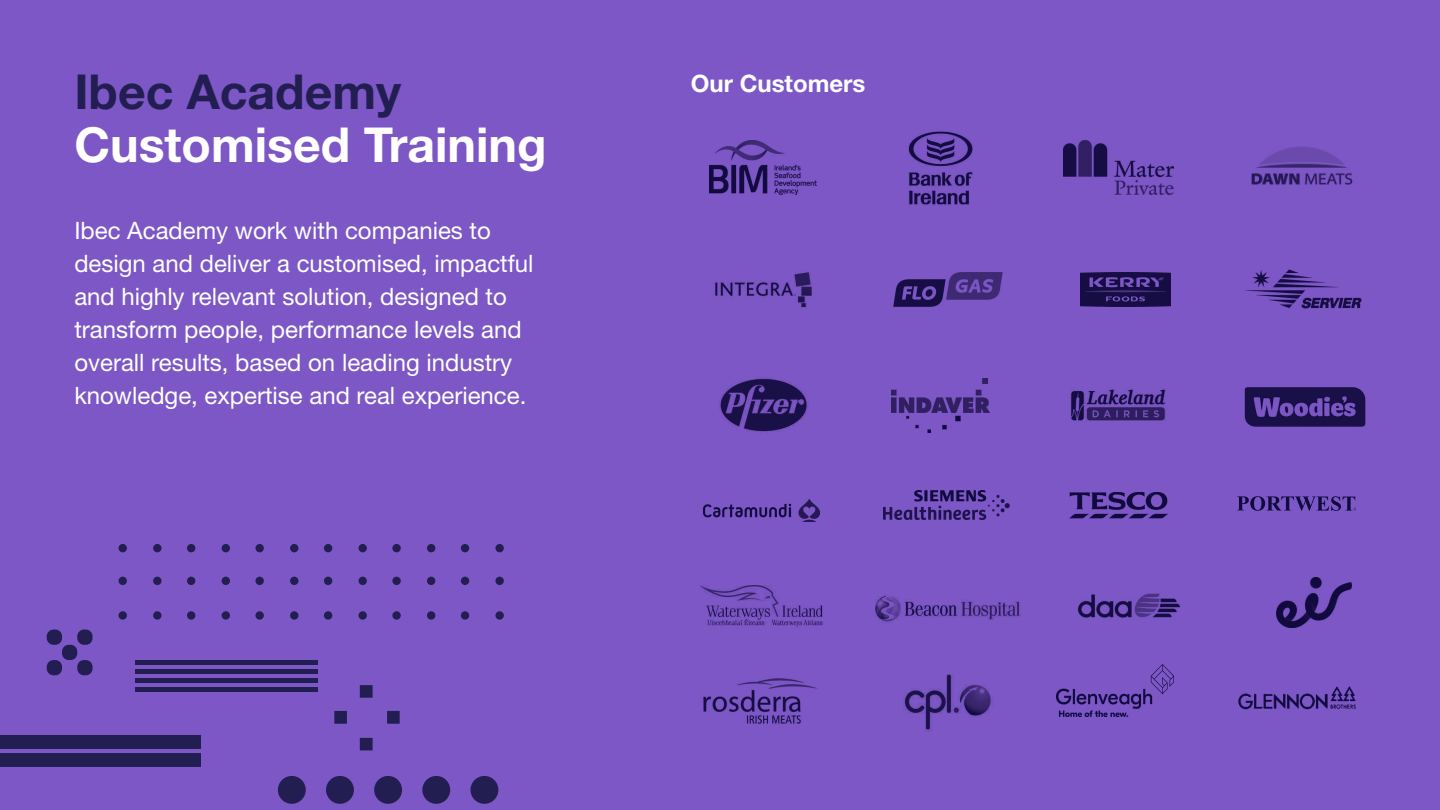
<style>
.page{position:relative;width:1440px;height:810px;background:#7c57c5}
.page>*{position:absolute;margin:0;border:0;box-sizing:border-box;transform-origin:0 0}
.t1{font:700 48.22px "Helvetica Neue LT Std";color:#fff}
.t2{font:700 48.22px "Helvetica Neue LT Std";color:#221e52}
.t3{font:24px/33px "Helvetica Neue LT Std";color:#fff}
.t4{font:700 24px "Helvetica Neue LT Std";color:#fff}
</style>
<div class="page">
<img style="left:710px;top:141px;width:106px;height:54px">
<img style="left:1063px;top:141px;width:110px;height:54px">
<img style="left:908px;top:131px;width:65px;height:74px">
<img style="left:1251px;top:146px;width:102px;height:39px">
<img style="left:894px;top:272px;width:108px;height:34px">
<img style="left:1071px;top:389px;width:95px;height:32px">
<img style="left:703px;top:678px;width:114px;height:46px">
<img style="left:1244px;top:387px;width:122px;height:40px">
<img style="left:884px;top:490px;width:125px;height:30px">
<img style="left:1238px;top:686px;width:118px;height:24px">
<img style="left:904px;top:674px;width:89px;height:58px">
<img style="left:704px;top:499px;width:116px;height:23px">
<img style="left:701px;top:586px;width:122px;height:41px">
<img style="left:715px;top:272px;width:97px;height:36px">
<img style="left:876px;top:595px;width:144px;height:27px">
<img style="left:1081px;top:272px;width:89px;height:34px">
<img style="left:1245px;top:270px;width:116px;height:39px">
<img style="left:1078px;top:593px;width:102px;height:25px">
<img style="left:720px;top:378px;width:88px;height:54px">
<img style="left:1276px;top:578px;width:76px;height:50px">
<img style="left:892px;top:379px;width:97px;height:53px">
<img style="left:1069px;top:492px;width:99px;height:27px">
<svg style="left:1237px;top:496px;width:119px;height:15px"></svg>
<img style="left:1057px;top:664px;width:117px;height:52px">
<svg style="left:334px;top:685px;width:66px;height:65px"></svg>
<div style="left:77px;top:660px;width:16px;height:15px;background:#221e52;border-radius:7px"></div>
<div style="left:77px;top:630px;width:16px;height:15px;background:#221e52;border-radius:7px"></div>
<div style="left:62px;top:645px;width:15px;height:15px;background:#221e52;border-radius:7px"></div>
<div style="left:47px;top:660px;width:15px;height:15px;background:#221e52;border-radius:7px"></div>
<div style="left:47px;top:630px;width:15px;height:15px;background:#221e52;border-radius:7px"></div>
<div style="left:0;top:735px;width:200px;height:14px;background:#221e52"></div>
<div style="left:0;top:753px;width:200px;height:14px;background:#221e52"></div>
<div style="left:136px;top:678px;width:182px;height:5px;background:#221e52"></div>
<div style="left:136px;top:687px;width:182px;height:5px;background:#221e52"></div>
<hr style="left:136px;top:660px;width:182px;height:4px;background:#221e52">
<div style="left:136px;top:669px;width:182px;height:5px;background:#221e52"></div>
<div style="left:471px;top:776px;width:27px;height:28px;background:#221e52;border-radius:50%"></div>
<div style="left:422px;top:776px;width:28px;height:28px;background:#221e52;border-radius:50%"></div>
<div style="left:374px;top:776px;width:28px;height:28px;background:#221e52;border-radius:50%"></div>
<div style="left:326px;top:776px;width:28px;height:28px;background:#221e52;border-radius:50%"></div>
<div style="left:278px;top:776px;width:28px;height:28px;background:#221e52;border-radius:50%"></div>
<div style="left:495px;top:611px;width:9px;height:9px;background:#221e52;border-radius:50%"></div>
<div style="left:461px;top:611px;width:8px;height:9px;background:#221e52;border-radius:50%"></div>
<div style="left:495px;top:544px;width:9px;height:8px;background:#221e52;border-radius:50%"></div>
<div style="left:461px;top:544px;width:8px;height:8px;background:#221e52;border-radius:50%"></div>
<div style="left:495px;top:577px;width:9px;height:8px;background:#221e52;border-radius:50%"></div>
<div style="left:461px;top:577px;width:8px;height:8px;background:#221e52;border-radius:50%"></div>
<div style="left:427px;top:611px;width:8px;height:9px;background:#221e52;border-radius:50%"></div>
<div style="left:392px;top:611px;width:9px;height:9px;background:#221e52;border-radius:50%"></div>
<div style="left:427px;top:544px;width:8px;height:8px;background:#221e52;border-radius:50%"></div>
<div style="left:392px;top:544px;width:9px;height:8px;background:#221e52;border-radius:50%"></div>
<div style="left:427px;top:577px;width:8px;height:8px;background:#221e52;border-radius:50%"></div>
<div style="left:392px;top:577px;width:9px;height:8px;background:#221e52;border-radius:50%"></div>
<div style="left:359px;top:611px;width:8px;height:9px;background:#221e52;border-radius:50%"></div>
<div style="left:324px;top:611px;width:8px;height:9px;background:#221e52;border-radius:50%"></div>
<div style="left:359px;top:544px;width:8px;height:8px;background:#221e52;border-radius:50%"></div>
<div style="left:324px;top:544px;width:8px;height:8px;background:#221e52;border-radius:50%"></div>
<div style="left:359px;top:577px;width:8px;height:8px;background:#221e52;border-radius:50%"></div>
<div style="left:324px;top:577px;width:8px;height:8px;background:#221e52;border-radius:50%"></div>
<div style="left:290px;top:611px;width:8px;height:9px;background:#221e52;border-radius:50%"></div>
<div style="left:255px;top:611px;width:9px;height:9px;background:#221e52;border-radius:50%"></div>
<div style="left:290px;top:544px;width:8px;height:8px;background:#221e52;border-radius:50%"></div>
<div style="left:255px;top:544px;width:9px;height:8px;background:#221e52;border-radius:50%"></div>
<div style="left:290px;top:577px;width:8px;height:8px;background:#221e52;border-radius:50%"></div>
<div style="left:255px;top:577px;width:9px;height:8px;background:#221e52;border-radius:50%"></div>
<div style="left:222px;top:611px;width:8px;height:9px;background:#221e52;border-radius:50%"></div>
<div style="left:187px;top:611px;width:8px;height:9px;background:#221e52;border-radius:50%"></div>
<div style="left:222px;top:544px;width:8px;height:8px;background:#221e52;border-radius:50%"></div>
<div style="left:187px;top:544px;width:8px;height:8px;background:#221e52;border-radius:50%"></div>
<div style="left:222px;top:577px;width:8px;height:8px;background:#221e52;border-radius:50%"></div>
<div style="left:187px;top:577px;width:8px;height:8px;background:#221e52;border-radius:50%"></div>
<div style="left:153px;top:611px;width:9px;height:9px;background:#221e52;border-radius:50%"></div>
<div style="left:119px;top:611px;width:8px;height:9px;background:#221e52;border-radius:50%"></div>
<div style="left:153px;top:544px;width:9px;height:8px;background:#221e52;border-radius:50%"></div>
<div style="left:119px;top:544px;width:8px;height:8px;background:#221e52;border-radius:50%"></div>
<div style="left:153px;top:577px;width:9px;height:8px;background:#221e52;border-radius:50%"></div>
<div style="left:119px;top:577px;width:8px;height:8px;background:#221e52;border-radius:50%"></div>
<h1 class="t2" style="left:74px;top:62px;width:328px">Ibec Academy</h1>
<h1 class="t1" style="left:74px;top:115px;width:474px">Customised Training</h1>
<p class="t3" style="left:74px;top:214px;width:461px">Ibec Academy work with companies to design and deliver a customised, impactful and highly relevant solution, designed to transform people, performance levels and overall results, based on leading industry knowledge, expertise and real experience.</p>
<p class="t4" style="left:691px;top:68px;width:176px">Our Customers</p>
</div>
